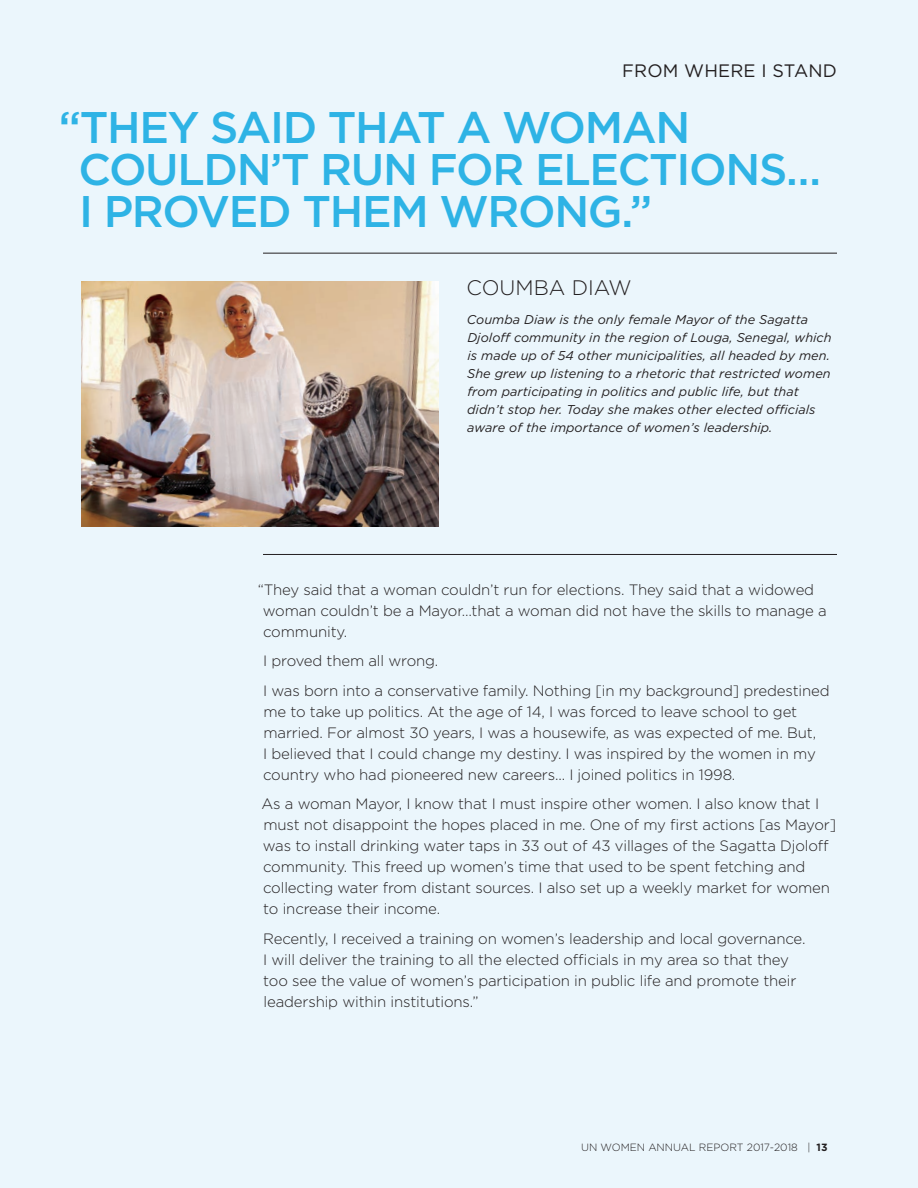
<style>
.page{position:relative;width:918px;height:1188px;background:#ebf6fc}
.page>*{position:absolute;margin:0;border:0;box-sizing:border-box;transform-origin:0 0}
.t1{font:500 44.25px/42px "Gotham";letter-spacing:-.03em;color:#2eb3e5}
.t2{font:300 21px "Gotham";color:#231f20}
.t3{font:18px "Gotham";letter-spacing:.01em;color:#231f20}
.t4{font:300 15px/21px "Gotham";letter-spacing:-.01em;color:#231f20}
.t5{font:italic 12.75px/18px "Gotham";letter-spacing:.005em;color:#231f20}
.t6{font:300 10.5px "Gotham";color:#231f20}
.s1{font-weight:700}
</style>
<div class="page">
<img style="left:81px;top:281px;width:358px;height:245px">
<hr style="left:263px;top:253px;width:574px;height:1px;background:#231f20">
<hr style="left:263px;top:554px;width:574px;height:1px;background:#231f20">
<p class="t3" style="left:622px;top:64px;width:216px">FROM WHERE I STAND</p>
<h1 class="t1" style="left:79px;top:109px;width:744px;text-indent:-20px">“ THEY SAID THAT A WOMAN<br>COULDN’T RUN FOR ELECTIONS…<br>I PROVED THEM WRONG.”</h1>
<h2 class="t2" style="left:467px;top:280px;width:167px">COUMBA DIAW</h2>
<p class="t5" style="left:467px;top:311px;width:366px">Coumba Diaw is the only female Mayor of the Sagatta Djoloff community in the region of Louga, Senegal, which is made up of 54 other municipalities, all headed by men.<br>She grew up listening to a rhetoric that restricted women from participating in politics and public life, but that didn’t stop her. Today she makes other elected officials aware of the importance of women’s leadership.</p>
<p class="t4" style="left:263px;top:580px;width:565px;text-indent:-5px">“They said that a woman couldn’t run for elections. They said that a widowed woman couldn’t be a Mayor…that a woman did not have the skills to manage a community.</p>
<p class="t4" style="left:263px;top:647px;width:568px;line-height:29.5px">I proved them all wrong.<br>I was born into a conservative family. Nothing [in my background] predestined</p>
<p class="t4" style="left:263px;top:702px;width:555px">me to take up politics. At the age of 14, I was forced to leave school to get married. For almost 30 years, I was a housewife, as was expected of me. But, I believed that I could change my destiny. I was inspired by the women in my country who had pioneered new careers... I joined politics in 1998.</p>
<p class="t4" style="left:262px;top:795px;width:576px">As a woman Mayor, I know that I must inspire other women. I also know that I must not disappoint the hopes placed in me. One of my first actions [as Mayor] was to install drinking water taps in 33 out of 43 villages of the Sagatta Djoloff community. This freed up women’s time that used to be spent fetching and collecting water from distant sources. I also set up a weekly market for women to increase their income.</p>
<p class="t4" style="left:263px;top:929px;width:544px">Recently, I received a training on women’s leadership and local governance.<br>I will deliver the training to all the elected officials in my area so that they too see the value of women’s participation in public life and promote their leadership within institutions.”</p>
<p class="t6" style="left:581px;top:1144px;width:248px">UN WOMEN ANNUAL REPORT 2017-2018 | <span class="s1">13</span></p>
</div>
